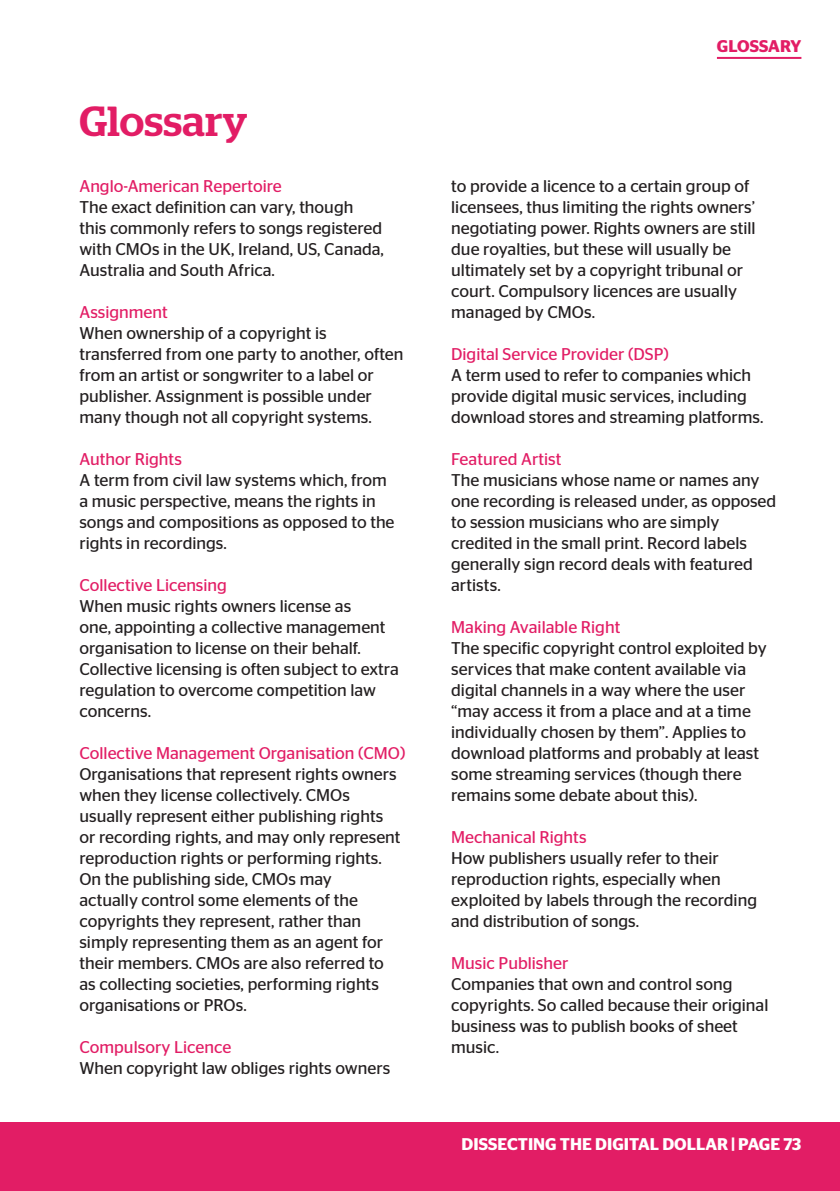
<style>
.page{position:relative;width:840px;height:1191px;background:#fff}
.page>*{position:absolute;margin:0;border:0;box-sizing:border-box;transform-origin:0 0}
.t1{font:500 42px "Stag";letter-spacing:.01em;color:#e21d65}
.t2{font:17px/21px "Stag Sans";color:#231f20}
.t3{font:17px "Stag Sans";color:#e21d65}
.t4{font:600 17px "Stag Sans";color:#fff}
.t5{font:600 17px "Stag Sans";color:#e21d65}
</style>
<div class="page">
<div style="left:0;top:1122px;width:839px;height:69px;background:#e21d65"></div>
<hr style="left:716px;top:57px;width:85px;height:2px;background:#e21d65">
<h1 class="t1" style="left:79px;top:96px;width:169px">Glossary</h1>
<p class="t3" style="left:79px;top:176px;width:204px">Anglo-American Repertoire</p>
<p class="t2" style="left:79px;top:196px;width:306px">The exact definition can vary, though this commonly refers to songs registered with CMOs in the UK, Ireland, US, Canada, Australia and South Africa.</p>
<p class="t3" style="left:79px;top:302px;width:90px">Assignment</p>
<p class="t2" style="left:79px;top:322px;width:325px">When ownership of a copyright is transferred from one party to another, often from an artist or songwriter to a label or publisher. Assignment is possible under many though not all copyright systems.</p>
<p class="t3" style="left:79px;top:449px;width:104px">Author Rights</p>
<p class="t2" style="left:79px;top:469px;width:316px">A term from civil law systems which, from a music perspective, means the rights in songs and compositions as opposed to the rights in recordings.</p>
<p class="t3" style="left:79px;top:575px;width:149px">Collective Licensing</p>
<p class="t2" style="left:79px;top:595px;width:321px">When music rights owners license as<br>one, appointing a collective management organisation to license on their behalf.<br>Collective licensing is often subject to extra regulation to overcome competition law concerns.</p>
<p class="t3" style="left:79px;top:743px;width:327px">Collective Management Organisation (CMO)</p>
<p class="t2" style="left:79px;top:763px;width:322px">Organisations that represent rights owners when they license collectively. CMOs usually represent either publishing rights or recording rights, and may only represent reproduction rights or performing rights.<br>On the publishing side, CMOs may<br>actually control some elements of the copyrights they represent, rather than simply representing them as an agent for their members. CMOs are also referred to as collecting societies, performing rights organisations or PROs.</p>
<p class="t3" style="left:79px;top:1037px;width:153px">Compulsory Licence</p>
<p class="t2" style="left:79px;top:1057px;width:312px">When copyright law obliges rights owners</p>
<p class="t5" style="left:716px;top:36px;width:86px">GLOSSARY</p>
<p class="t2" style="left:451px;top:175px;width:306px">to provide a licence to a certain group of licensees, thus limiting the rights owners’ negotiating power. Rights owners are still due royalties, but these will usually be ultimately set by a copyright tribunal or court. Compulsory licences are usually managed by CMOs.</p>
<p class="t3" style="left:451px;top:344px;width:219px">Digital Service Provider (DSP)</p>
<p class="t2" style="left:451px;top:364px;width:313px">A term used to refer to companies which provide digital music services, including download stores and streaming platforms.</p>
<p class="t3" style="left:451px;top:449px;width:112px">Featured Artist</p>
<p class="t2" style="left:451px;top:469px;width:326px">The musicians whose name or names any one recording is released under, as opposed to session musicians who are simply credited in the small print. Record labels generally sign record deals with featured artists.</p>
<p class="t3" style="left:451px;top:617px;width:170px">Making Available Right</p>
<p class="t2" style="left:451px;top:637px;width:317px">The specific copyright control exploited by services that make content available via digital channels in a way where the user “may access it from a place and at a time individually chosen by them”. Applies to download platforms and probably at least some streaming services (though there remains some debate about this).</p>
<p class="t3" style="left:451px;top:827px;width:137px">Mechanical Rights</p>
<p class="t2" style="left:451px;top:847px;width:307px">How publishers usually refer to their reproduction rights, especially when exploited by labels through the recording and distribution of songs.</p>
<p class="t3" style="left:451px;top:953px;width:119px">Music Publisher</p>
<p class="t2" style="left:451px;top:973px;width:318px">Companies that own and control song copyrights. So called because their original business was to publish books of sheet music.</p>
<p class="t4" style="left:461px;top:1134px;width:341px">DISSECTING THE DIGITAL DOLLAR | PAGE 73</p>
</div>
